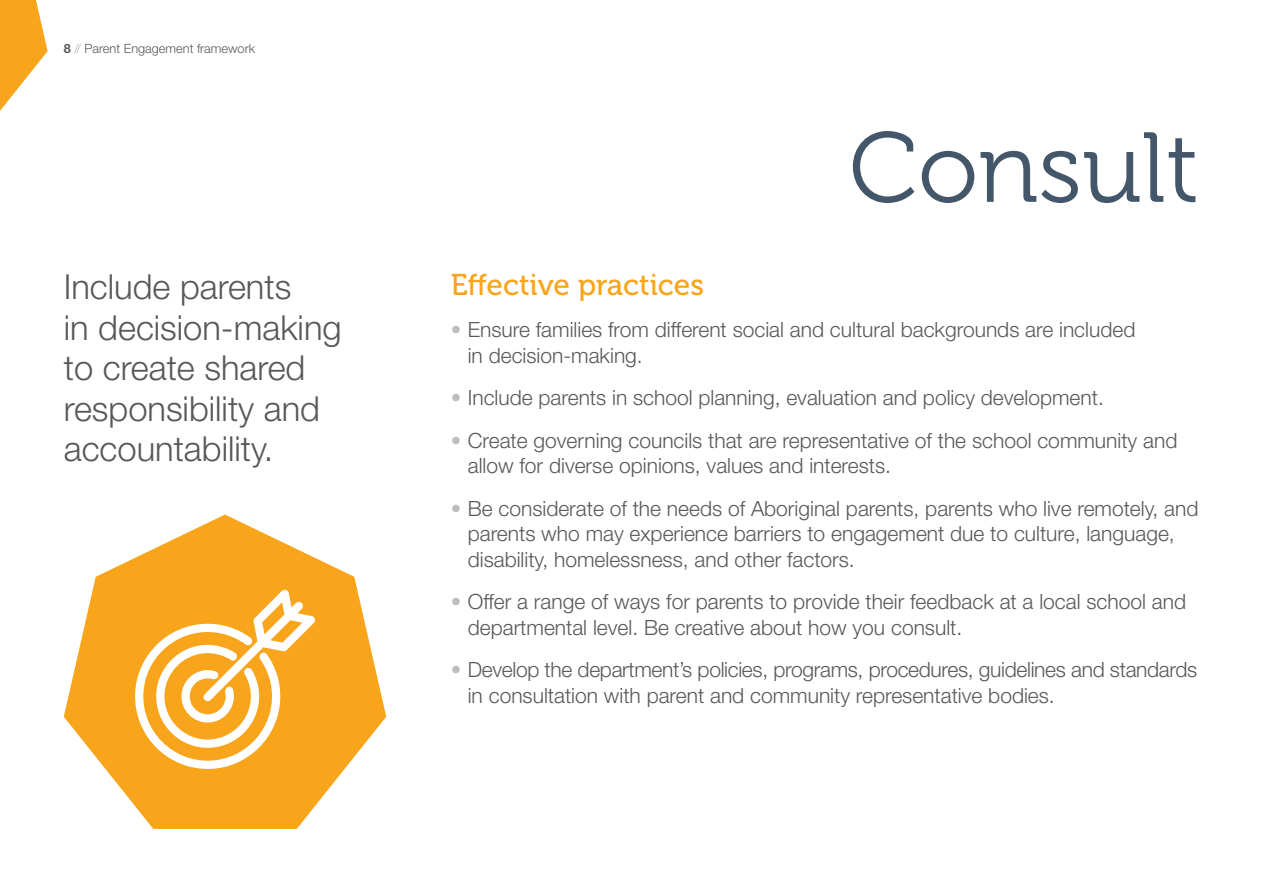
<style>
.page{position:relative;width:1263px;height:893px;background:#fff}
.page>*{position:absolute;margin:0;border:0;box-sizing:border-box;transform-origin:0 0}
.t1{font:99px "Museo 300";color:#44576a}
.t2{font:300 34.5px/40.5px "Helvetica Neue";color:#57585a}
.t3{font:30px "Museo 500";color:#f9a51b}
.t4{font:300 21px/25.5px "Helvetica Neue";color:#57585a}
.t5{font:300 12.75px "Helvetica Neue";color:#57585a}
.s1{font-weight:700}
.s2{color:#a8a9ad}
.s3{color:#bcbdc0}
</style>
<div class="page">
<svg style="left:0;top:0;width:48px;height:111px"></svg>
<svg style="left:64px;top:514px;width:322px;height:315px;fill:#f9a51b"></svg>
<svg style="left:134px;top:589px;width:181px;height:181px"></svg>
<p class="t5" style="left:64px;top:40px;width:193px"><span class="s1">8</span> <span class="s2">//</span> Parent Engagement framework</p>
<p class="t2" style="left:64px;top:266px;width:279px">Include parents<br>in decision-making to create shared responsibility and accountability.</p>
<p class="t1" style="left:849px;top:114px;width:352px">Consult</p>
<p class="t3" style="left:451px;top:268px;width:255px">Effective practices</p>
<p class="t4" style="left:468px;top:316px;width:669px;text-indent:-17px"><span class="s3">•</span> Ensure families from different social and cultural backgrounds are included in decision-making.</p>
<p class="t4" style="left:451px;top:384px;width:654px"><span class="s3">•</span> Include parents in school planning, evaluation and policy development.</p>
<p class="t4" style="left:468px;top:427px;width:711px;text-indent:-17px"><span class="s3">•</span> Create governing councils that are representative of the school community and allow for diverse opinions, values and interests.</p>
<p class="t4" style="left:468px;top:495px;width:732px;text-indent:-17px"><span class="s3">•</span> Be considerate of the needs of Aboriginal parents, parents who live remotely, and parents who may experience barriers to engagement due to culture, language, disability, homelessness, and other factors.</p>
<p class="t4" style="left:468px;top:589px;width:720px;text-indent:-17px"><span class="s3">•</span> Offer a range of ways for parents to provide their feedback at a local school and departmental level. Be creative about how you consult.</p>
<p class="t4" style="left:468px;top:657px;width:731px;text-indent:-17px"><span class="s3">•</span> Develop the department’s policies, programs, procedures, guidelines and standards in consultation with parent and community representative bodies.</p>
</div>
